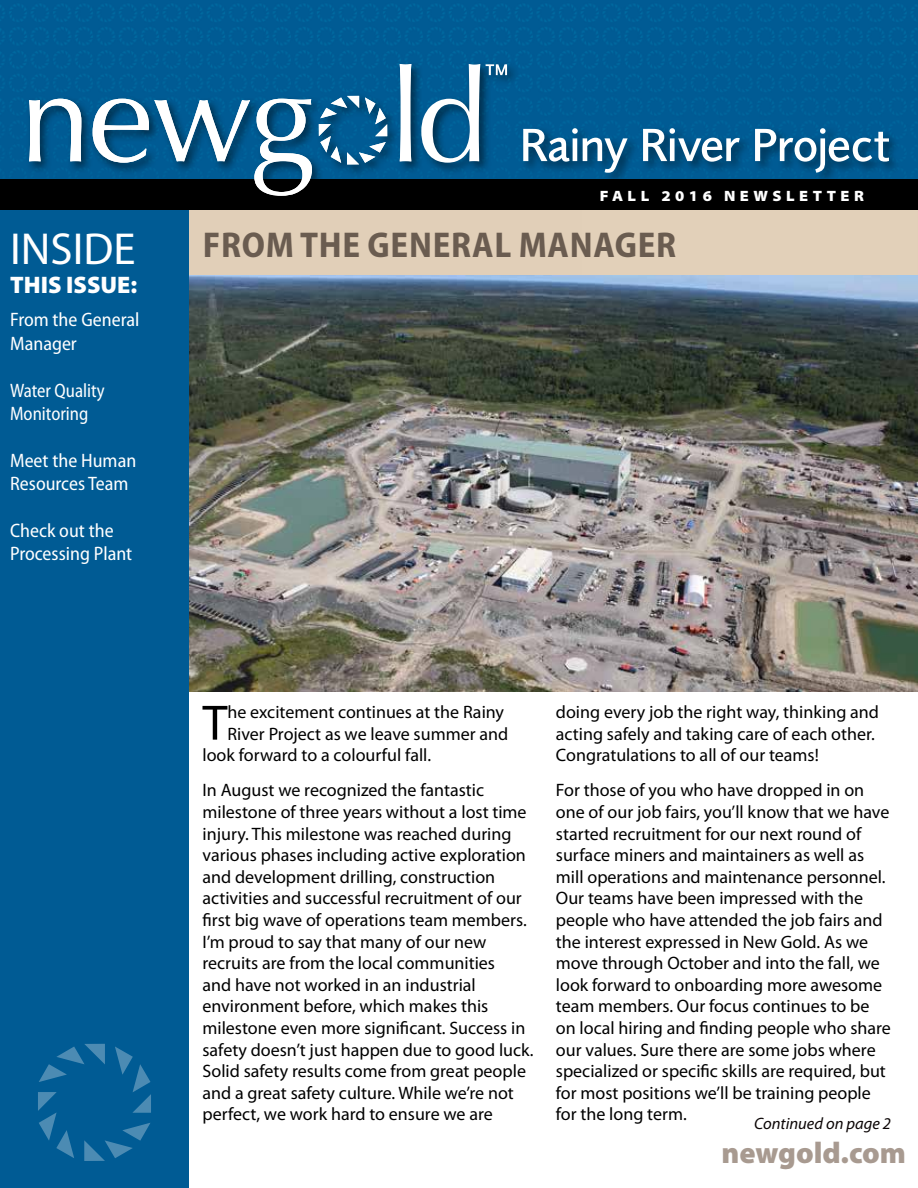
<style>
.page{position:relative;width:918px;height:1188px;background:#fff}
.page>*{position:absolute;margin:0;border:0;box-sizing:border-box;transform-origin:0 0}
.t1{font:50.1px "Myriad Pro";color:#000}
.t2{font:45px "Myriad Pro";color:#fff}
.t3{font:700 semi-condensed 36px "Myriad Pro";letter-spacing:.02em;color:#6a5c50}
.t4{font:900 30px "Myriad Pro";color:#a89a90}
.t5{font:900 24px "Myriad Pro";color:#fff}
.t6{font:semi-condensed 19.5px/23.4px "Myriad Pro";color:#fff}
.t7{font:semi-condensed 19.5px/23.4px "Myriad Pro";color:#fff;scale:.93 1}
.t8{font:18px/21.6px "Myriad Pro";color:#000}
.t9{font:italic 16.5px "Myriad Pro";color:#0b0505}
.t10{font:900 semi-expanded 15px "Myriad Pro";letter-spacing:.3em;color:#fff}
</style>
<div class="page">
<div style="left:0;top:210px;width:189px;height:978px;background:#005b94"></div>
<div style="left:189px;top:210px;width:729px;height:65px;background:#e1cfb8"></div>
<img style="left:0;top:0;width:918px;height:180px">
<div style="left:0;top:180px;width:918px;height:30px;background:#000"></div>
<div style="left:26px;top:61px;width:875px;height:147px;background:#000;opacity:.5"></div>
<svg style="left:421px;top:64px;width:59px;height:99px"></svg>
<svg style="left:29px;top:99px;width:52px;height:62px"></svg>
<svg style="left:93px;top:99px;width:219px;height:97px"></svg>
<svg style="left:400px;top:64px;width:11px;height:97px"></svg>
<svg style="left:319px;top:96px;width:68px;height:68px"></svg>
<svg style="left:486px;top:64px;width:21px;height:11px"></svg>
<svg style="left:523px;top:128px;width:105px;height:45px"></svg>
<svg style="left:643px;top:128px;width:97px;height:34px"></svg>
<svg style="left:755px;top:128px;width:134px;height:45px"></svg>
<img style="left:189px;top:275px;width:729px;height:416px">
<svg style="left:38px;top:1044px;width:113px;height:117px;background:#0e6499"></svg>
<h2 class="t2" style="left:10px;top:221px;width:127px">INSIDE</h2>
<h3 class="t5" style="left:10px;top:269px;width:129px">THIS ISSUE:</h3>
<p class="t6" style="left:10px;top:308px;width:131px">From the General<br>Manager</p>
<p class="t7" style="left:10px;top:378px;width:103px">Water Quality<br>Monitoring</p>
<p class="t6" style="left:10px;top:448px;width:128px">Meet the Human<br>Resources Team</p>
<p class="t6" style="left:10px;top:519px;width:124px">Check out the<br>Processing Plant</p>
<p class="t10" style="left:600px;top:185px;width:266px">FALL 2016 NEWSLETTER</p>
<h3 class="t3" style="left:203px;top:222px;width:475px">FROM THE GENERAL MANAGER</h3>
<h1 class="t1" style="left:203px;top:692px;width:26px">T</h1>
<p class="t8" style="left:227px;top:701px;width:278px">he excitement continues at the Rainy</p>
<p class="t8" style="left:227px;top:723px;width:282px">River Project as we leave summer and</p>
<p class="t8" style="left:203px;top:744px;width:230px">look forward to a colourful fall.</p>
<p class="t8" style="left:203px;top:779px;width:333px">In August we recognized the fantastic milestone of three years without a lost time injury. This milestone was reached during various phases including active exploration and development drilling, construction activities and successful recruitment of our first big wave of operations team members.<br>I’m proud to say that many of our new recruits are from the local communities<br>and have not worked in an industrial environment before, which makes this milestone even more significant. Success in safety doesn’t just happen due to good luck.<br>Solid safety results come from great people and a great safety culture. While we’re not perfect, we work hard to ensure we are</p>
<p class="t8" style="left:556px;top:701px;width:325px">doing every job the right way, thinking and acting safely and taking care of each other.<br>Congratulations to all of our teams!</p>
<p class="t8" style="left:556px;top:779px;width:337px">For those of you who have dropped in on one of our job fairs, you’ll know that we have started recruitment for our next round of surface miners and maintainers as well as mill operations and maintenance personnel.<br>Our teams have been impressed with the people who have attended the job fairs and the interest expressed in New Gold. As we move through October and into the fall, we look forward to onboarding more awesome team members. Our focus continues to be on local hiring and finding people who share our values. Sure there are some jobs where specialized or specific skills are required, but for most positions we’ll be training people for the long term.</p>
<p class="t9" style="left:754px;top:1113px;width:138px">Continued on page 2</p>
<h3 class="t4" style="left:722px;top:1133px;width:186px">newgold.com</h3>
</div>
